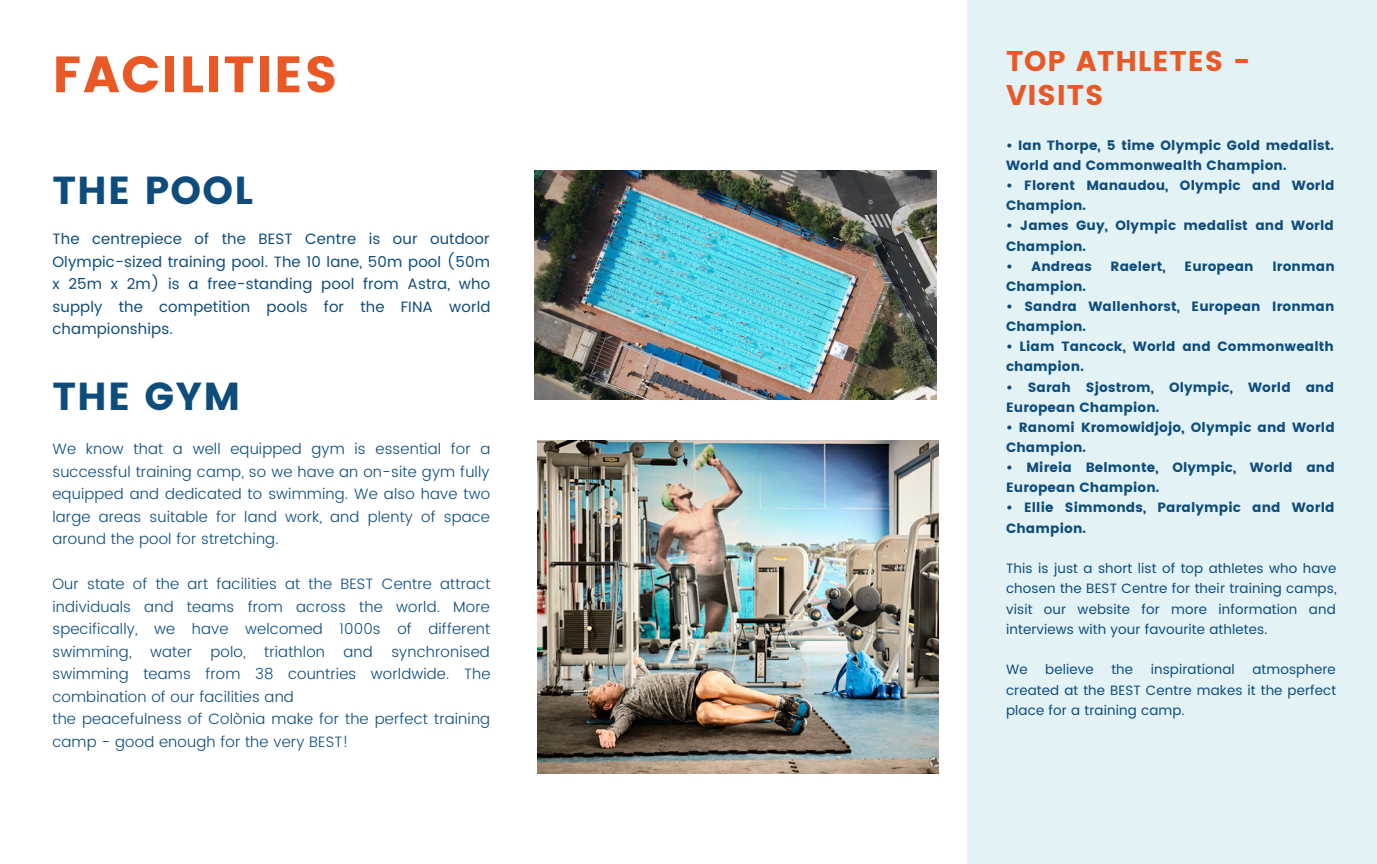
<style>
.page{position:relative;width:1377px;height:864px;background:#fff}
.page>*{position:absolute;margin:0;border:0;box-sizing:border-box;transform-origin:0 0}
.t1{font:51px "Poppins";letter-spacing:.03em;color:#ea5826}
.t2{font:39px "Poppins";letter-spacing:.03em;color:#0e4c7c}
.t3{font:28.5px/33.8px "Poppins";letter-spacing:.03em;color:#ea5826}
.t4{font:300 15px/22.5px "Poppins";letter-spacing:.01em;color:#0e4c7c;text-align:justify}
.t5{font:15px/22.5px "Poppins";letter-spacing:.01em;color:#0e4c7c;text-align:justify}
.t6{font:13.5px/20.1px "Poppins";letter-spacing:.01em;color:#0e4c7c}
.t7{font:13.5px/20.2px "Poppins";letter-spacing:.01em;color:#0e4c7c;text-align:justify}
</style>
<div class="page">
<div style="left:967px;top:0;width:410px;height:864px;background:#e2f2f5"></div>
<img style="left:535px;top:170px;width:401px;height:230px">
<img style="left:537px;top:441px;width:402px;height:333px">
<p class="t1" style="left:52px;top:45px;width:287px">FACILITIES</p>
<p class="t2" style="left:52px;top:168px;width:202px">THE POOL</p>
<p class="t5" style="left:52px;top:228px;width:440px">The centrepiece of the BEST Centre is our outdoor Olympic-sized training pool. The 10 lane, 50m pool (50m x 25m x 2m) is a free-standing pool from Astra, who supply the competition pools for the FINA world championships.</p>
<p class="t2" style="left:52px;top:374px;width:189px">THE GYM</p>
<p class="t4" style="left:52px;top:438px;width:439px">We know that a well equipped gym is essential for a successful training camp, so we have an on-site gym fully equipped and dedicated to swimming. We also have two large areas suitable for land work, and plenty of space around the pool for stretching.</p>
<p class="t4" style="left:52px;top:573px;width:440px">Our state of the art facilities at the BEST Centre attract individuals and teams from across the world. More specifically, we have welcomed 1000s of different swimming, water polo, triathlon and synchronised swimming teams from 38 countries worldwide. The combination of our facilities and</p>
<p class="t4" style="left:52px;top:708px;width:439px">the peacefulness of Colònia make for the perfect training camp - good enough for the very BEST!</p>
<p class="t3" style="left:1006px;top:44px;width:246px">TOP ATHLETES -<br>VISITS</p>
<p class="t6" style="left:1006px;top:135px;width:329px">• Ian Thorpe, 5 time Olympic Gold medalist.<br>World and Commonwealth Champion.</p>
<p class="t6" style="left:1006px;top:175px;width:330px">• Florent Manaudou, Olympic and World<br>Champion.</p>
<p class="t6" style="left:1006px;top:216px;width:329px">• James Guy, Olympic medalist and World<br>Champion.</p>
<p class="t6" style="left:1006px;top:256px;width:87px">• Andreas</p>
<p class="t6" style="left:1111px;top:256px;width:57px">Raelert,</p>
<p class="t6" style="left:1185px;top:256px;width:71px">European</p>
<p class="t6" style="left:1272px;top:256px;width:64px">Ironman</p>
<p class="t6" style="left:1006px;top:276px;width:81px">Champion.</p>
<p class="t6" style="left:1006px;top:296px;width:330px">• Sandra Wallenhorst, European Ironman<br>Champion.</p>
<p class="t6" style="left:1006px;top:337px;width:329px">• Liam Tancock, World and Commonwealth champion.</p>
<p class="t6" style="left:1006px;top:377px;width:330px">• Sarah Sjostrom, Olympic, World and<br>European Champion.</p>
<p class="t6" style="left:1006px;top:417px;width:330px">• Ranomi Kromowidjojo, Olympic and World<br>Champion.</p>
<p class="t6" style="left:1006px;top:457px;width:330px">• Mireia Belmonte, Olympic, World and<br>European Champion.</p>
<p class="t6" style="left:1006px;top:498px;width:330px">• Ellie Simmonds, Paralympic and World<br>Champion.</p>
<p class="t7" style="left:1006px;top:558px;width:332px">This is just a short list of top athletes who have chosen the BEST Centre for their training camps, visit our website for more information and interviews with your favourite athletes.</p>
<p class="t7" style="left:1006px;top:660px;width:23px">We</p>
<p class="t7" style="left:1045px;top:660px;width:50px">believe</p>
<p class="t7" style="left:1111px;top:660px;width:23px">the</p>
<p class="t7" style="left:1151px;top:660px;width:86px">inspirational</p>
<p class="t7" style="left:1006px;top:660px;width:332px;text-indent:246px">atmosphere created at the BEST Centre makes it the perfect place for a training camp.</p>
</div>
